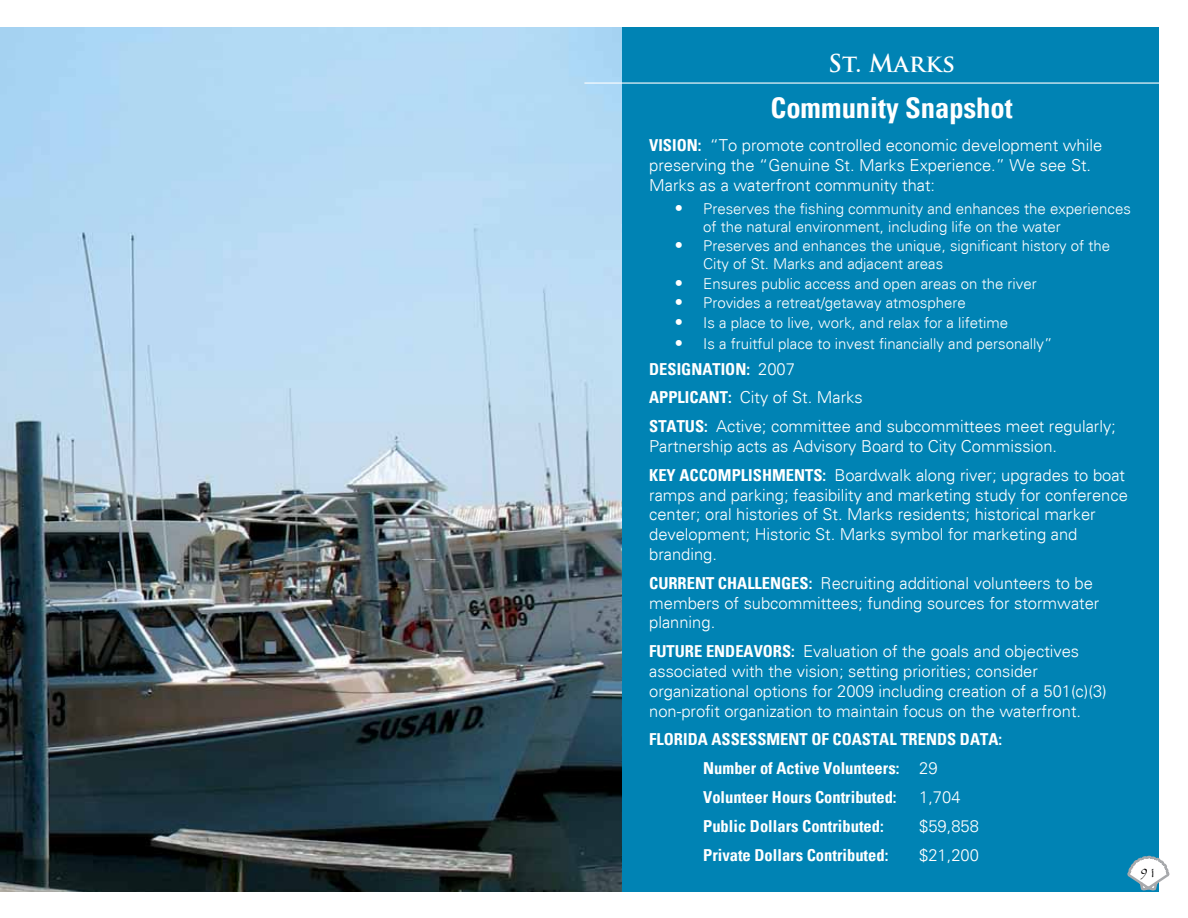
<style>
.page{position:relative;width:1188px;height:918px;background:#fff}
.page>*{position:absolute;margin:0;border:0;box-sizing:border-box;transform-origin:0 0}
.t1{font:700 condensed 28.5px "Univers";color:#fff}
.t2{font:700 24px "Trajan Pro";color:#fff}
.t3{font:300 16.5px/19.8px "Univers";color:#fff}
.t4{font:700 condensed 16.5px/28.8px "Univers";color:#fff}
.t5{font:300 15px/18px "Univers";color:#fff}
.t6{font:15px "Papyrus";color:#000}
.s1{font-weight:700;font-stretch:condensed}
.s2{font-size:16.5px}
.s3{font-weight:300;font-stretch:normal}
</style>
<div class="page">
<div style="left:609px;top:27px;width:550px;height:865px;background:#0083b4"></div>
<img style="left:0;top:27px;width:621px;height:865px">
<hr style="left:584px;top:82px;width:604px;height:2px;background:#fff">
<svg style="left:1127px;top:855px;width:43px;height:36px"></svg>
<h2 class="t2" style="left:828px;top:48px;width:128px">St. Marks</h2>
<h1 class="t1" style="left:770px;top:91px;width:244px">Community Snapshot</h1>
<p class="t3" style="left:649px;top:136px;width:455px"><span class="s1">VISION:</span> “To promote controlled economic development while preserving the “Genuine St. Marks Experience.” We see St.<br>Marks as a waterfront community that:</p>
<p class="t5" style="left:703px;top:199px;width:429px;text-indent:-29px"><span class="s2">•</span> Preserves the fishing community and enhances the experiences of the natural environment, including life on the water</p>
<p class="t5" style="left:703px;top:237px;width:408px;text-indent:-28px"><span class="s2">•</span> Preserves and enhances the unique, significant history of the<br>City of St. Marks and adjacent areas</p>
<p class="t5" style="left:675px;top:274px;width:363px"><span class="s2">•</span> Ensures public access and open areas on the river</p>
<p class="t5" style="left:675px;top:294px;width:293px"><span class="s2">•</span> Provides a retreat/getaway atmosphere</p>
<p class="t5" style="left:675px;top:313px;width:335px"><span class="s2">•</span> Is a place to live, work, and relax for a lifetime</p>
<p class="t5" style="left:675px;top:335px;width:379px"><span class="s2">•</span> Is a fruitful place to invest financially and personally”</p>
<p class="t3" style="left:649px;top:354px;width:468px;line-height:28.8px"><span class="s1">DESIGNATION:</span> 2007<br><span class="s1">APPLICANT:</span> City of St. Marks<br><span class="s1">STATUS:</span> Active; committee and subcommittees meet regularly;</p>
<p class="t3" style="left:649px;top:432px;width:477px;line-height:28.8px">Partnership acts as Advisory Board to City Commission.<br><span class="s1">KEY ACCOMPLISHMENTS:</span> Boardwalk along river; upgrades to boat</p>
<p class="t3" style="left:649px;top:485px;width:480px">ramps and parking; feasibility and marketing study for conference center; oral histories of St. Marks residents; historical marker development; Historic St. Marks symbol for marketing and branding.</p>
<p class="t3" style="left:649px;top:573px;width:452px"><span class="s1">CURRENT CHALLENGES:</span> Recruiting additional volunteers to be members of subcommittees; funding sources for stormwater planning.</p>
<p class="t3" style="left:649px;top:642px;width:459px"><span class="s1">FUTURE ENDEAVORS:</span> Evaluation of the goals and objectives associated with the vision; setting priorities; consider organizational options for 2009 including creation of a 501(c)(3) non-profit organization to maintain focus on the waterfront.</p>
<p class="t4" style="left:703px;top:725px;width:300px;text-indent:-54px">FLORIDA ASSESSMENT OF COASTAL TRENDS DATA:<br>Number of Active Volunteers: <span class="s3">29<br></span>Volunteer Hours Contributed:</p>
<p class="t3" style="left:919px;top:787px;width:43px">1,704</p>
<p class="t4" style="left:703px;top:812px;width:182px">Public Dollars Contributed:</p>
<p class="t3" style="left:919px;top:816px;width:61px">$59,858</p>
<p class="t4" style="left:703px;top:840px;width:187px">Private Dollars Contributed:</p>
<p class="t3" style="left:919px;top:845px;width:61px">$21,200</p>
<p class="t6" style="left:1140px;top:863px;width:19px">91</p>
</div>
